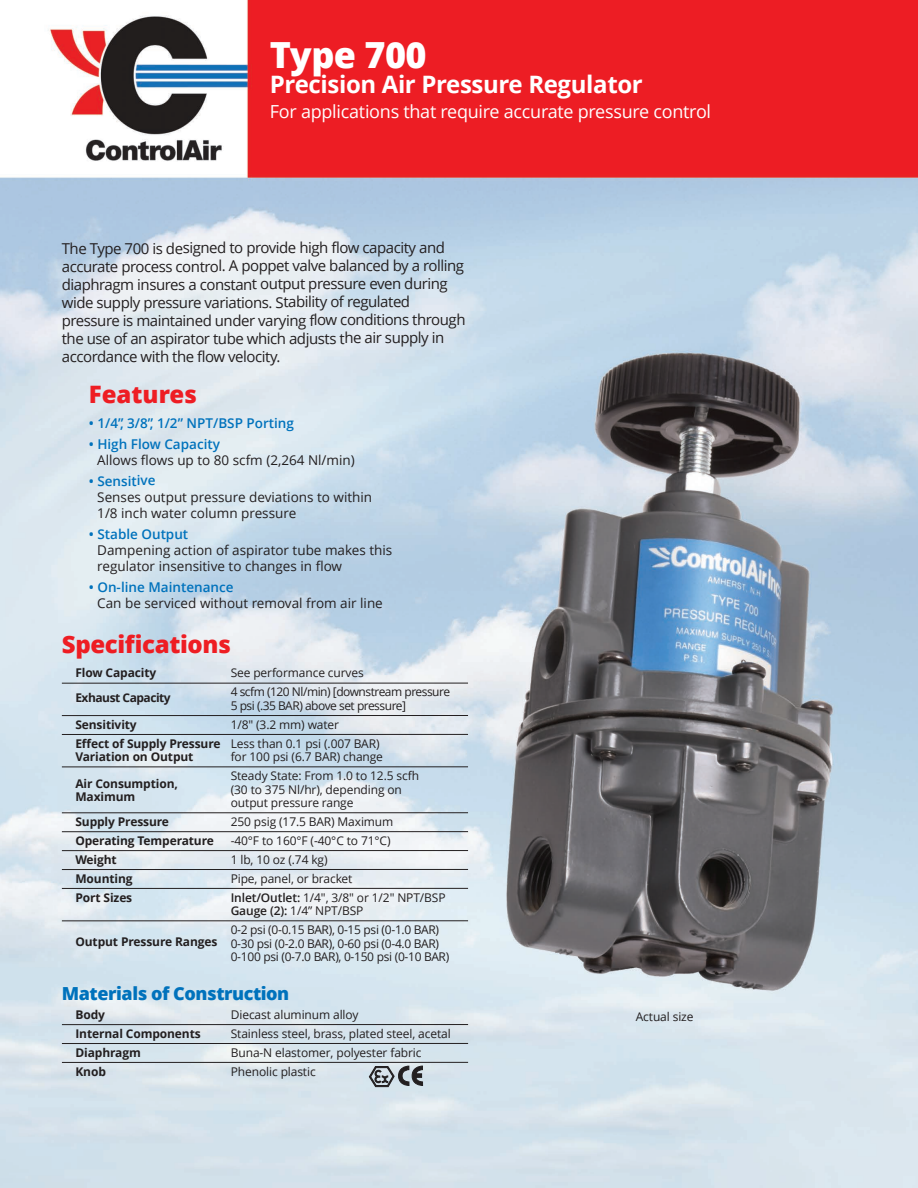
<style>
.page{position:relative;width:918px;height:1188px;background:#fff}
.page>*{position:absolute;margin:0;border:0;box-sizing:border-box;transform-origin:0 0}
.t1{font:800 36px "Open Sans";letter-spacing:-.015em;color:#fff}
.t2{font:700 24px "Open Sans";letter-spacing:-.015em;color:#fff}
.t3{font:800 24px "Open Sans";letter-spacing:-.015em;color:#ee1d23}
.t4{font:18px "Open Sans";letter-spacing:-.015em;color:#fff}
.t5{font:800 18px "Open Sans";letter-spacing:-.025em;color:#0072bc}
.t6{font:15px/18px "Open Sans";letter-spacing:-.03em;color:#231f20}
.t7{font:13.5px/16.4px "Open Sans";color:#231f20}
.t8{font:600 13.5px "Open Sans";color:#0072bc}
.t9{font:12px/13.5px "Open Sans";letter-spacing:-.01em;color:#231f20}
.t10{font:700 12px "Open Sans";letter-spacing:-.01em;color:#231f20}
.t11{font:12px/13.5px "Open Sans";letter-spacing:-.04em;color:#231f20}
.t12{font:700 12px "Open Sans";letter-spacing:-.04em;color:#231f20}
.s1{font-weight:700}
.s2{font-weight:600}
</style>
<div class="page">
<img style="left:0;top:0;width:918px;height:1188px">
<hr style="left:62px;top:682px;width:406px;height:1px;background:#231f20">
<hr style="left:62px;top:715px;width:406px;height:1px;background:#231f20">
<hr style="left:62px;top:734px;width:406px;height:1px;background:#231f20">
<hr style="left:62px;top:766px;width:406px;height:1px;background:#231f20">
<hr style="left:62px;top:812px;width:406px;height:1px;background:#231f20">
<hr style="left:62px;top:831px;width:406px;height:1px;background:#231f20">
<hr style="left:62px;top:850px;width:406px;height:1px;background:#231f20">
<hr style="left:62px;top:869px;width:406px;height:1px;background:#231f20">
<hr style="left:62px;top:888px;width:406px;height:1px;background:#231f20">
<hr style="left:62px;top:920px;width:406px;height:1px;background:#231f20">
<hr style="left:62px;top:1024px;width:406px;height:1px;background:#231f20">
<hr style="left:62px;top:1043px;width:406px;height:1px;background:#231f20">
<hr style="left:62px;top:1062px;width:406px;height:1px;background:#231f20">
<svg style="left:369px;top:1065px;width:54px;height:22px"></svg>
<h1 class="t1" style="left:270px;top:27px;width:158px">Type 700</h1>
<h2 class="t2" style="left:270px;top:68px;width:374px">Precision Air Pressure Regulator</h2>
<h3 class="t4" style="left:270px;top:99px;width:443px">For applications that require accurate pressure control</h3>
<p class="t6" style="left:62px;top:239px;width:405px">The Type 700 is designed to provide high flow capacity and accurate process control. A poppet valve balanced by a rolling diaphragm insures a constant output pressure even during wide supply pressure variations. Stability of regulated pressure is maintained under varying flow conditions through the use of an aspirator tube which adjusts the air supply in accordance with the flow velocity.</p>
<h2 class="t3" style="left:89px;top:376px;width:110px">Features</h2>
<p class="t8" style="left:89px;top:414px;width:207px">• 1/4”, 3/8”, 1/2” NPT/BSP Porting</p>
<p class="t8" style="left:89px;top:434px;width:133px">• High Flow Capacity</p>
<p class="t7" style="left:97px;top:451px;width:259px">Allows flows up to 80 scfm (2,264 Nl/min)</p>
<p class="t8" style="left:89px;top:471px;width:68px">• Sensitive</p>
<p class="t7" style="left:97px;top:488px;width:276px">Senses output pressure deviations to within<br>1/8 inch water column pressure</p>
<p class="t8" style="left:89px;top:524px;width:101px">• Stable Output</p>
<p class="t7" style="left:97px;top:541px;width:297px">Dampening action of aspirator tube makes this regulator insensitive to changes in flow</p>
<p class="t8" style="left:89px;top:577px;width:146px">• On-line Maintenance</p>
<p class="t7" style="left:97px;top:594px;width:287px">Can be serviced without removal from air line</p>
<h2 class="t3" style="left:62px;top:626px;width:171px">Specifications</h2>
<p class="t10" style="left:75px;top:664px;width:82px">Flow Capacity</p>
<p class="t9" style="left:231px;top:666px;width:135px">See performance curves</p>
<p class="t12" style="left:75px;top:689px;width:97px">Exhaust Capacity</p>
<p class="t11" style="left:231px;top:685px;width:221px">4 scfm (120 Nl/min) [downstream pressure<br>5 psi (.35 BAR) above set pressure]</p>
<p class="t10" style="left:75px;top:716px;width:63px">Sensitivity</p>
<p class="t9" style="left:75px;top:714px;width:306px;line-height:18.9px;text-indent:155px">1/8" (3.2 mm) water<br><span class="s1">Effect of Supply Pressure</span> Less than 0.1 psi (.007 BAR)</p>
<p class="t10" style="left:75px;top:748px;width:120px">Variation on Output</p>
<p class="t9" style="left:231px;top:749px;width:154px">for 100 psi (6.7 BAR) change</p>
<p class="t10" style="left:75px;top:774px;width:104px">Air Consumption,</p>
<p class="t9" style="left:231px;top:768px;width:190px">Steady State: From 1.0 to 12.5 scfh</p>
<p class="t10" style="left:75px;top:788px;width:61px">Maximum</p>
<p class="t9" style="left:231px;top:782px;width:173px">(30 to 375 Nl/hr), depending on output pressure range</p>
<p class="t10" style="left:75px;top:813px;width:95px">Supply Pressure</p>
<p class="t9" style="left:231px;top:814px;width:164px">250 psig (17.5 BAR) Maximum</p>
<p class="t10" style="left:75px;top:832px;width:140px">Operating Temperature</p>
<p class="t9" style="left:231px;top:833px;width:161px">-40°F to 160°F (-40°C to 71°C)</p>
<p class="t10" style="left:75px;top:851px;width:43px">Weight</p>
<p class="t9" style="left:231px;top:852px;width:98px">1 lb, 10 oz (.74 kg)</p>
<p class="t10" style="left:75px;top:870px;width:59px">Mounting</p>
<p class="t9" style="left:231px;top:871px;width:123px">Pipe, panel, or bracket</p>
<p class="t10" style="left:75px;top:888px;width:58px">Port Sizes</p>
<p class="t9" style="left:231px;top:890px;width:216px"><span class="s2">Inlet/Outlet:</span> 1/4", 3/8" or 1/2" NPT/BSP<br><span class="s2">Gauge (2):</span> 1/4” NPT/BSP</p>
<p class="t10" style="left:75px;top:933px;width:143px">Output Pressure Ranges</p>
<p class="t9" style="left:231px;top:922px;width:220px">0-2 psi (0-0.15 BAR), 0-15 psi (0-1.0 BAR)<br>0-30 psi (0-2.0 BAR), 0-60 psi (0-4.0 BAR)<br>0-100 psi (0-7.0 BAR), 0-150 psi (0-10 BAR)</p>
<h3 class="t5" style="left:62px;top:979px;width:229px">Materials of Construction</h3>
<p class="t10" style="left:75px;top:1006px;width:31px">Body</p>
<p class="t9" style="left:231px;top:1007px;width:129px">Diecast aluminum alloy</p>
<p class="t10" style="left:75px;top:1025px;width:127px">Internal Components</p>
<p class="t9" style="left:231px;top:1026px;width:221px">Stainless steel, brass, plated steel, acetal</p>
<p class="t10" style="left:75px;top:1044px;width:67px">Diaphragm</p>
<p class="t9" style="left:231px;top:1045px;width:192px">Buna-N elastomer, polyester fabric</p>
<p class="t10" style="left:75px;top:1062px;width:32px">Knob</p>
<p class="t9" style="left:231px;top:1064px;width:86px">Phenolic plastic</p>
<p class="t9" style="left:636px;top:1009px;width:59px">Actual size</p>
</div>
